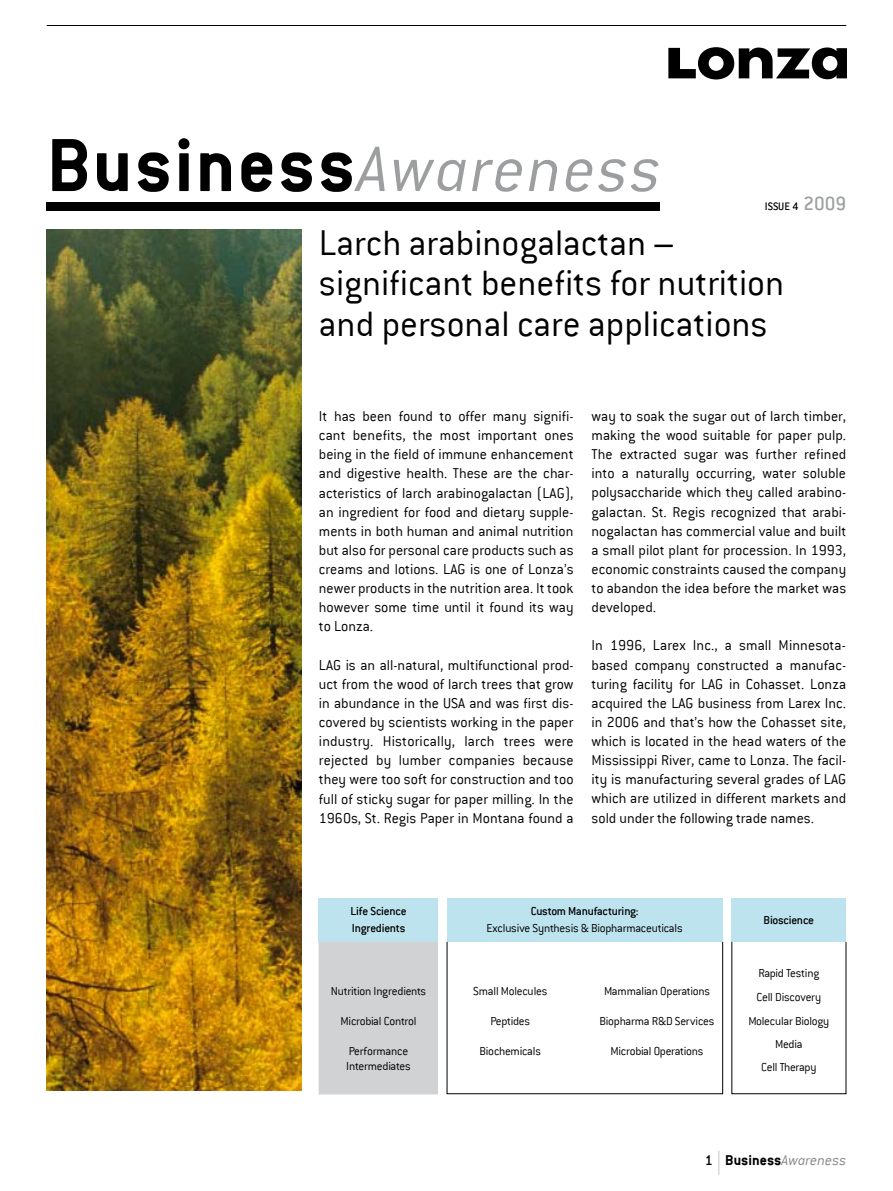
<style>
.page{position:relative;width:893px;height:1191px;background:#fff}
.page>*{position:absolute;margin:0;border:0;box-sizing:border-box;transform-origin:0 0}
.t1{font:700 82.5px "Conduit ITC";letter-spacing:.025em;color:#000}
.t2{font:italic 300 70.5px "Conduit ITC";letter-spacing:.025em;color:#9c9e9f}
.t3{font:300 39px/40.5px "Conduit ITC";color:#000}
.t4{font:300 15.75px/19px "Conduit ITC";color:#000;text-align:justify}
.t5{font:italic 300 15.75px "Conduit ITC";color:#87888a}
.t6{font:300 12.75px/23.4px "Conduit ITC";letter-spacing:-.02em;color:#000}
.t7{font:500 12.75px/16.5px "Conduit ITC";letter-spacing:-.015em;color:#000}
.t8{font:500 12px "Conduit ITC";color:#000}
.s1{font-size:21px;color:#9c9e9f}
.s2{font-weight:500;font-style:normal;color:#000}
.s3{font-weight:700;font-style:normal;color:#000}
</style>
<div class="page">
<hr style="left:47px;top:25px;width:799px;height:1px;background:#000">
<svg style="left:718px;top:1150px;width:1px;height:24px"></svg>
<svg style="left:668px;top:47px;width:179px;height:32px"></svg>
<div style="left:47px;top:202px;width:613px;height:8px;background:#000"></div>
<img style="left:47px;top:230px;width:255px;height:860px">
<div style="left:447px;top:898px;width:276px;height:44px;background:#bde3ee"></div>
<div style="left:732px;top:898px;width:114px;height:44px;background:#bde3ee"></div>
<div style="left:319px;top:898px;width:119px;height:44px;background:#bde3ee"></div>
<div style="left:319px;top:941px;width:119px;height:153px;background:#d1d2d3"></div>
<h1 class="t1" style="left:47px;top:117px;width:310px">Business</h1>
<h2 class="t2" style="left:358px;top:131px;width:306px">Awareness</h2>
<p class="t8" style="left:765px;top:200px;width:83px">Issue 4 <span class="s1">2009</span></p>
<h3 class="t3" style="left:319px;top:222px;width:467px">Larch arabinogalactan – significant benefits for nutrition and personal care applications</h3>
<p class="t4" style="left:319px;top:406px;width:256px">It has been found to offer many signifi&shy;cant benefits, the most important ones being in the field of immune enhancement and digestive health. These are the char&shy;acteristics of larch arabinogalactan (LAG), an ingredient for food and dietary supple&shy;ments in both human and animal nutrition but also for personal care products such as creams and lotions. LAG is one of Lonza’s newer products in the nutrition area. It took however some time until it found its way to Lonza.</p>
<p class="t4" style="left:319px;top:655px;width:256px">LAG is an all-natural, multifunctional prod&shy;uct from the wood of larch trees that grow in abundance in the USA and was first dis&shy;covered by scientists working in the paper industry. Historically, larch trees were rejected by lumber companies because they were too soft for construction and too full of sticky sugar for paper milling. In the 1960s, St. Regis Paper in Montana found a</p>
<p class="t4" style="left:592px;top:406px;width:256px">way to soak the sugar out of larch timber, making the wood suitable for paper pulp.<br>The extracted sugar was further refined into a naturally occurring, water soluble polysaccharide which they called arabino&shy;galactan. St. Regis recognized that arabi&shy;nogalactan has commercial value and built a small pilot plant for procession. In 1993, economic constraints caused the company to abandon the idea before the market was developed.</p>
<p class="t4" style="left:592px;top:636px;width:256px">In 1996, Larex Inc., a small Minnesota&shy;based company constructed a manufac&shy;turing facility for LAG in Cohasset. Lonza acquired the LAG business from Larex Inc. in 2006 and that’s how the Cohasset site, which is located in the head waters of the Mississippi River, came to Lonza. The facil&shy;ity is manufacturing several grades of LAG which are utilized in different markets and sold under the following trade names.</p>
<p class="t7" style="left:350px;top:903px;width:58px">Life Science<br>Ingredients</p>
<p class="t6" style="left:331px;top:979px;width:97px">Nutrition Ingredients</p>
<p class="t6" style="left:341px;top:1009px;width:77px">Microbial Control</p>
<p class="t6" style="left:346px;top:1043px;width:66px;line-height:15px">Performance<br>Intermediates</p>
<p class="t7" style="left:531px;top:903px;width:110px">Custom Manufacturing:</p>
<p class="t6" style="left:487px;top:916px;width:198px">Exclusive Synthesis &amp; Biopharmaceuticals</p>
<p class="t6" style="left:473px;top:979px;width:76px">Small Molecules</p>
<p class="t6" style="left:490px;top:1009px;width:41px">Peptides</p>
<p class="t6" style="left:479px;top:1039px;width:63px">Biochemicals</p>
<p class="t6" style="left:604px;top:979px;width:107px">Mammalian Operations</p>
<p class="t6" style="left:599px;top:1009px;width:116px">Biopharma R&amp;D Services</p>
<p class="t6" style="left:611px;top:1039px;width:94px">Microbial Operations</p>
<p class="t7" style="left:763px;top:911px;width:52px">Bioscience</p>
<p class="t6" style="left:748px;top:961px;width:82px;text-align:center">Rapid Testing<br>Cell Discovery<br>Molecular Biology<br>Media<br>Cell Therapy</p>
<p class="t5" style="left:705px;top:1151px;width:143px"><span class="s2">1</span> <span class="s3">Business</span>Awareness</p>
</div>
